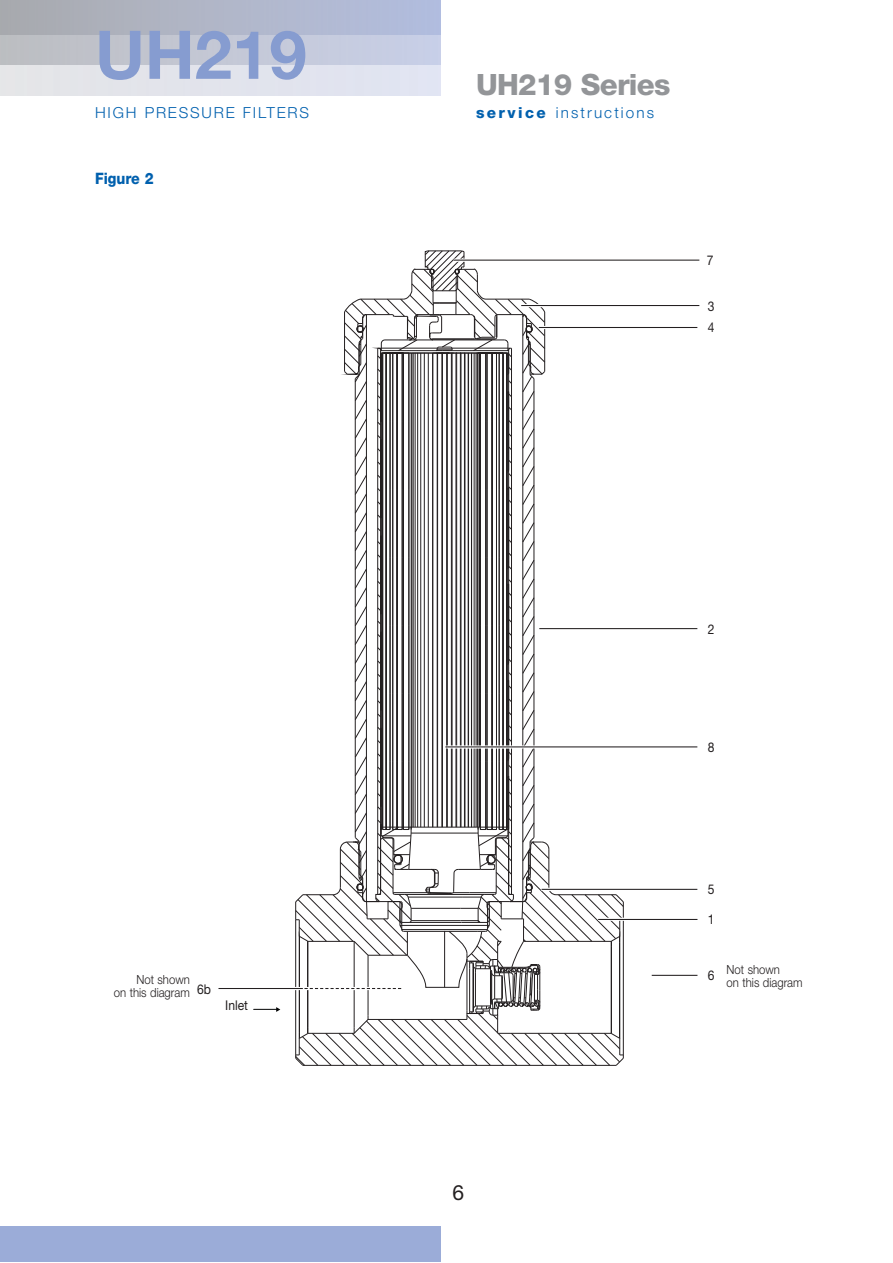
<style>
.page{position:relative;width:893px;height:1263px;background:#fff}
.page>*{position:absolute;margin:0;border:0;box-sizing:border-box;transform-origin:0 0}
.t1{font:700 67.2px "Helvetica Neue";color:#869cd0}
.t2{font:800 29.4px "Helvetica Neue";letter-spacing:-.025em;color:#939598}
.t3{font:21px "Helvetica Neue";color:#231f20}
.t4{font:800 15.75px "Helvetica Neue";color:#0060ae;scale:.9 1}
.t5{font:300 15.15px "Helvetica Neue";letter-spacing:.115em;color:#0060ae}
.t6{font:300 15.15px "Helvetica Neue";letter-spacing:.14em;color:#0060ae}
.t7{font:13.5px "Helvetica Neue";color:#231f20;scale:.9 1}
.t8{font:300 12.6px "Helvetica Neue";color:#231f20;scale:.9 1}
.s1{font-weight:800}
</style>
<div class="page">
<div style="left:0;top:0;width:440px;height:36px;background:linear-gradient(to right,#aaabae,#b4bfe0)"></div>
<div style="left:0;top:36px;width:440px;height:30px;background:linear-gradient(to right,#bdbec1,#c9d0e8)"></div>
<div style="left:0;top:66px;width:440px;height:29px;background:#e2e4ec"></div>
<div style="left:0;top:1226px;width:440px;height:36px;background:#9bacd8"></div>
<svg style="left:254px;top:1007px;width:26px;height:5px"></svg>
<svg style="left:625px;top:747px;width:72px;height:1px"></svg>
<hr style="left:539px;top:327px;width:158px;height:1px;background:#231f20">
<hr style="left:539px;top:628px;width:158px;height:1px;background:#231f20">
<hr style="left:445px;top:746px;width:252px;height:1px;background:#231f20">
<svg style="left:295px;top:250px;width:330px;height:816px"></svg>
<hr style="left:519px;top:304px;width:180px;height:3px;background:#fff">
<hr style="left:521px;top:305px;width:178px;height:1px;background:#231f20">
<hr style="left:598px;top:918px;width:99px;height:3px;background:#fff">
<hr style="left:598px;top:919px;width:99px;height:1px;background:#231f20">
<hr style="left:541px;top:888px;width:156px;height:3px;background:#fff">
<hr style="left:541px;top:889px;width:156px;height:1px;background:#231f20">
<hr style="left:218px;top:988px;width:85px;height:1px;background:#231f20">
<hr style="left:454px;top:259px;width:245px;height:3px;background:#fff">
<hr style="left:453px;top:260px;width:246px;height:1px;background:#231f20">
<hr style="left:652px;top:975px;width:45px;height:1px;background:#231f20">
<h1 class="t1" style="left:95px;top:31px;width:213px">UH219</h1>
<h2 class="t2" style="left:476px;top:74px;width:196px">UH219 Series</h2>
<p class="t5" style="left:95px;top:107px;width:216px">HIGH PRESSURE FILTERS</p>
<p class="t6" style="left:476px;top:107px;width:179px"><span class="s1">service</span> instructions</p>
<p class="t4" style="left:95px;top:173px;width:67px">Figure 2</p>
<p class="t7" style="left:707px;top:256px;width:9px">7</p>
<p class="t7" style="left:708px;top:301px;width:9px">3</p>
<p class="t7" style="left:708px;top:323px;width:9px">4</p>
<p class="t7" style="left:708px;top:624px;width:9px">2</p>
<p class="t7" style="left:708px;top:742px;width:9px">8</p>
<p class="t7" style="left:708px;top:885px;width:9px">5</p>
<p class="t7" style="left:708px;top:915px;width:9px">1</p>
<p class="t8" style="left:726px;top:965px;width:61px">Not shown</p>
<p class="t7" style="left:708px;top:970px;width:9px">6</p>
<p class="t8" style="left:136px;top:975px;width:61px">Not shown</p>
<p class="t8" style="left:726px;top:978px;width:86px">on this diagram</p>
<p class="t8" style="left:114px;top:988px;width:86px">on this diagram</p>
<p class="t7" style="left:197px;top:984px;width:17px">6b</p>
<p class="t7" style="left:225px;top:1001px;width:27px">Inlet</p>
<h3 class="t3" style="left:452px;top:1185px;width:13px">6</h3>
</div>
